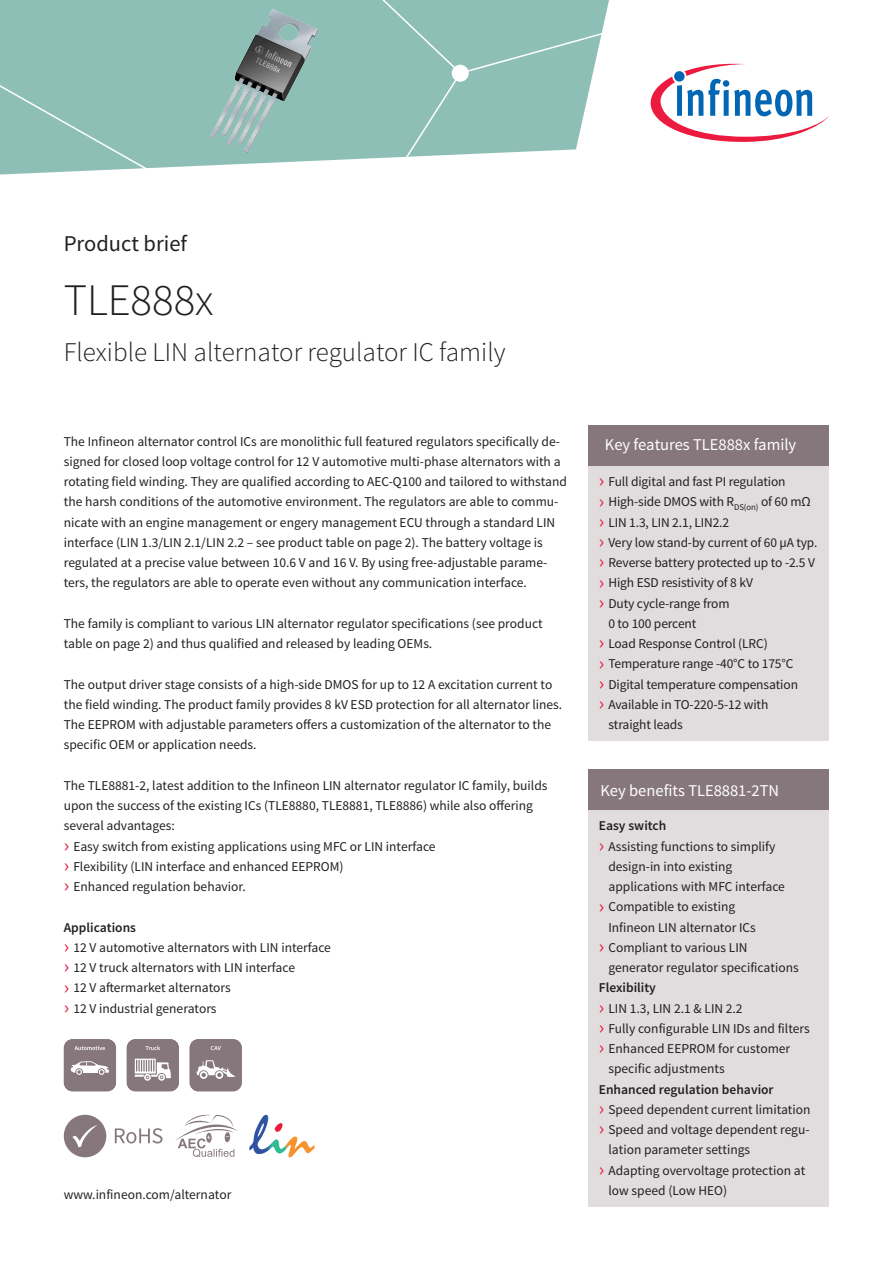
<style>
.page{position:relative;width:893px;height:1263px;background:#fff}
.page>*{position:absolute;margin:0;border:0;box-sizing:border-box;transform-origin:0 0}
.Product_Brief_A4_Hea{font:300 45px "Source Sans Pro";color:#231f20}
.Product_Brief_A4_Sub{font:300 27px "Source Sans Pro";color:#231f20}
.Product_Brief_A4_Tit{font:22.5px "Source Sans Pro";color:#231f20}
.Product_Brief_A4_Hea-2{font:16.5px "Source Sans Pro";color:#fff}
.Product_Brief_A4_Cop{font:13.5px/20.2px "Source Sans Pro";color:#231f20}
.Product_Brief_A4_Cop-2{font:600 13.5px "Source Sans Pro";color:#231f20}
.Product_Brief_A4_URL{font:13.5px "Source Sans Pro";color:#231f20}
.s1{font-size:20.25px;color:#ed1a40}
</style>
<div class="page">
<div style="left:0;top:0;width:609px;height:168px;background:#8dbfb6"></div>
<img style="left:208px;top:7px;width:111px;height:148px">
<div style="left:0;top:77px;width:159px;height:98px;background:#8dbfb6"></div>
<svg style="left:368px;top:0;width:240px;height:167px;background:#9dc7c0"></svg>
<svg style="left:651px;top:63px;width:178px;height:79px"></svg>
<div style="left:588px;top:463px;width:241px;height:278px;background:#e1dcdd"></div>
<div style="left:588px;top:808px;width:241px;height:398px;background:#e1dcdd"></div>
<div style="left:588px;top:425px;width:241px;height:41px;background:#86777c"></div>
<div style="left:588px;top:770px;width:241px;height:40px;background:#86777c"></div>
<svg style="left:64px;top:1039px;width:52px;height:52px;background:#96898e"></svg>
<svg style="left:127px;top:1039px;width:52px;height:52px;background:#9c8f93"></svg>
<svg style="left:190px;top:1039px;width:52px;height:52px;background:#95888c"></svg>
<svg style="left:249px;top:1115px;width:65px;height:42px"></svg>
<div style="left:64px;top:1115px;width:42px;height:42px;background:#86777c;border-radius:50%"></div>
<svg style="left:115px;top:1128px;width:48px;height:15px"></svg>
<svg style="left:72px;top:1125px;width:25px;height:22px"></svg>
<svg style="left:175px;top:1115px;width:63px;height:42px"></svg>
<p class="Product_Brief_A4_Tit" style="left:64px;top:229px;width:125px">Product brief</p>
<p class="Product_Brief_A4_Hea" style="left:64px;top:273px;width:151px">TLE888x</p>
<p class="Product_Brief_A4_Sub" style="left:64px;top:335px;width:443px">Flexible LIN alternator regulator IC family</p>
<p class="Product_Brief_A4_Cop" style="left:64px;top:431px;width:505px">The Infineon alternator control ICs are monolithic full featured regulators specifically de&shy;signed for closed loop voltage control for 12 V automotive multi-phase alternators with a rotating field winding. They are qualified according to AEC-Q100 and tailored to withstand the harsh conditions of the automotive environment. The regulators are able to commu&shy;nicate with an engine management or engery management ECU through a standard LIN interface (LIN 1.3/LIN 2.1/LIN 2.2 – see product table on page 2). The battery voltage is regulated at a precise value between 10.6 V and 16 V. By using free-adjustable parame&shy;ters, the regulators are able to operate even without any communication interface.</p>
<p class="Product_Brief_A4_Cop" style="left:64px;top:613px;width:480px">The family is compliant to various LIN alternator regulator specifications (see product table on page 2) and thus qualified and released by leading OEMs.</p>
<p class="Product_Brief_A4_Cop" style="left:64px;top:674px;width:500px">The output driver stage consists of a high-side DMOS for up to 12 A excitation current to the field winding. The product family provides 8 kV ESD protection for all alternator lines.<br>The EEPROM with adjustable parameters offers a customization of the alternator to the specific OEM or application needs.</p>
<p class="Product_Brief_A4_Cop" style="left:64px;top:775px;width:485px">The TLE8881-2, latest addition to the Infineon LIN alternator regulator IC family, builds upon the success of the existing ICs (TLE8880, TLE8881, TLE8886) while also offering several advantages:</p>
<p class="Product_Brief_A4_Cop" style="left:64px;top:836px;width:373px"><span class="s1">›</span> Easy switch from existing applications using MFC or LIN interface</p>
<p class="Product_Brief_A4_Cop" style="left:64px;top:856px;width:281px"><span class="s1">›</span> Flexibility (LIN interface and enhanced EEPROM)</p>
<p class="Product_Brief_A4_Cop" style="left:64px;top:877px;width:184px"><span class="s1">›</span> Enhanced regulation behavior.</p>
<p class="Product_Brief_A4_Cop-2" style="left:64px;top:918px;width:74px">Applications</p>
<p class="Product_Brief_A4_Cop" style="left:64px;top:937px;width:269px"><span class="s1">›</span> 12 V automotive alternators with LIN interface</p>
<p class="Product_Brief_A4_Cop" style="left:64px;top:958px;width:233px"><span class="s1">›</span> 12 V truck alternators with LIN interface</p>
<p class="Product_Brief_A4_Cop" style="left:64px;top:978px;width:168px"><span class="s1">›</span> 12 V aftermarket alternators</p>
<p class="Product_Brief_A4_Cop" style="left:64px;top:998px;width:154px"><span class="s1">›</span> 12 V industrial generators</p>
<p class="Product_Brief_A4_URL" style="left:64px;top:1186px;width:169px">www.infineon.com/alternator</p>
<p class="Product_Brief_A4_Hea-2" style="left:605px;top:435px;width:193px">Key features TLE888x family</p>
<p class="Product_Brief_A4_Cop" style="left:599px;top:472px;width:188px"><span class="s1">›</span> Full digital and fast PI regulation</p>
<p class="Product_Brief_A4_Cop" style="left:599px;top:492px;width:213px"><span class="s1">›</span> High-side DMOS with R<sub>DS(on)</sub> of 60 mΩ</p>
<p class="Product_Brief_A4_Cop" style="left:599px;top:512px;width:132px"><span class="s1">›</span> LIN 1.3, LIN 2.1, LIN2.2</p>
<p class="Product_Brief_A4_Cop" style="left:599px;top:532px;width:220px"><span class="s1">›</span> Very low stand-by current of 60 µA typ.</p>
<p class="Product_Brief_A4_Cop" style="left:599px;top:553px;width:218px"><span class="s1">›</span> Reverse battery protected up to -2.5 V</p>
<p class="Product_Brief_A4_Cop" style="left:599px;top:573px;width:156px"><span class="s1">›</span> High ESD resistivity of 8 kV</p>
<p class="Product_Brief_A4_Cop" style="left:608px;top:593px;width:123px;text-indent:-10px"><span class="s1">›</span> Duty cycle-range from<br>0 to 100 percent</p>
<p class="Product_Brief_A4_Cop" style="left:599px;top:634px;width:170px"><span class="s1">›</span> Load Response Control (LRC)</p>
<p class="Product_Brief_A4_Cop" style="left:599px;top:654px;width:196px"><span class="s1">›</span> Temperature range -40°C to 175°C</p>
<p class="Product_Brief_A4_Cop" style="left:599px;top:674px;width:201px"><span class="s1">›</span> Digital temperature compensation</p>
<p class="Product_Brief_A4_Cop" style="left:608px;top:694px;width:161px;text-indent:-10px"><span class="s1">›</span> Available in TO-220-5-12 with straight leads</p>
<p class="Product_Brief_A4_Hea-2" style="left:600px;top:780px;width:180px">Key benefits TLE8881-2TN</p>
<p class="Product_Brief_A4_Cop-2" style="left:599px;top:817px;width:69px">Easy switch</p>
<p class="Product_Brief_A4_Cop" style="left:608px;top:836px;width:178px;text-indent:-10px"><span class="s1">›</span> Assisting functions to simplify design-in into existing applications with MFC interface</p>
<p class="Product_Brief_A4_Cop" style="left:608px;top:897px;width:149px;text-indent:-10px"><span class="s1">›</span> Compatible to existing<br>Infineon LIN alternator ICs</p>
<p class="Product_Brief_A4_Cop" style="left:608px;top:937px;width:192px;text-indent:-10px"><span class="s1">›</span> Compliant to various LIN generator regulator specifications</p>
<p class="Product_Brief_A4_Cop-2" style="left:599px;top:979px;width:59px">Flexibility</p>
<p class="Product_Brief_A4_Cop" style="left:599px;top:998px;width:145px"><span class="s1">›</span> LIN 1.3, LIN 2.1 &amp; LIN 2.2</p>
<p class="Product_Brief_A4_Cop" style="left:599px;top:1018px;width:212px"><span class="s1">›</span> Fully configurable LIN IDs and filters</p>
<p class="Product_Brief_A4_Cop" style="left:608px;top:1039px;width:183px;text-indent:-10px"><span class="s1">›</span> Enhanced EEPROM for customer specific adjustments</p>
<p class="Product_Brief_A4_Cop-2" style="left:599px;top:1080px;width:176px">Enhanced regulation behavior</p>
<p class="Product_Brief_A4_Cop" style="left:599px;top:1099px;width:213px"><span class="s1">›</span> Speed dependent current limitation</p>
<p class="Product_Brief_A4_Cop" style="left:608px;top:1120px;width:203px;text-indent:-10px"><span class="s1">›</span> Speed and voltage dependent regu&shy;lation parameter settings</p>
<p class="Product_Brief_A4_Cop" style="left:608px;top:1160px;width:198px;text-indent:-10px"><span class="s1">›</span> Adapting overvoltage protection at low speed (Low HEO)</p>
</div>
